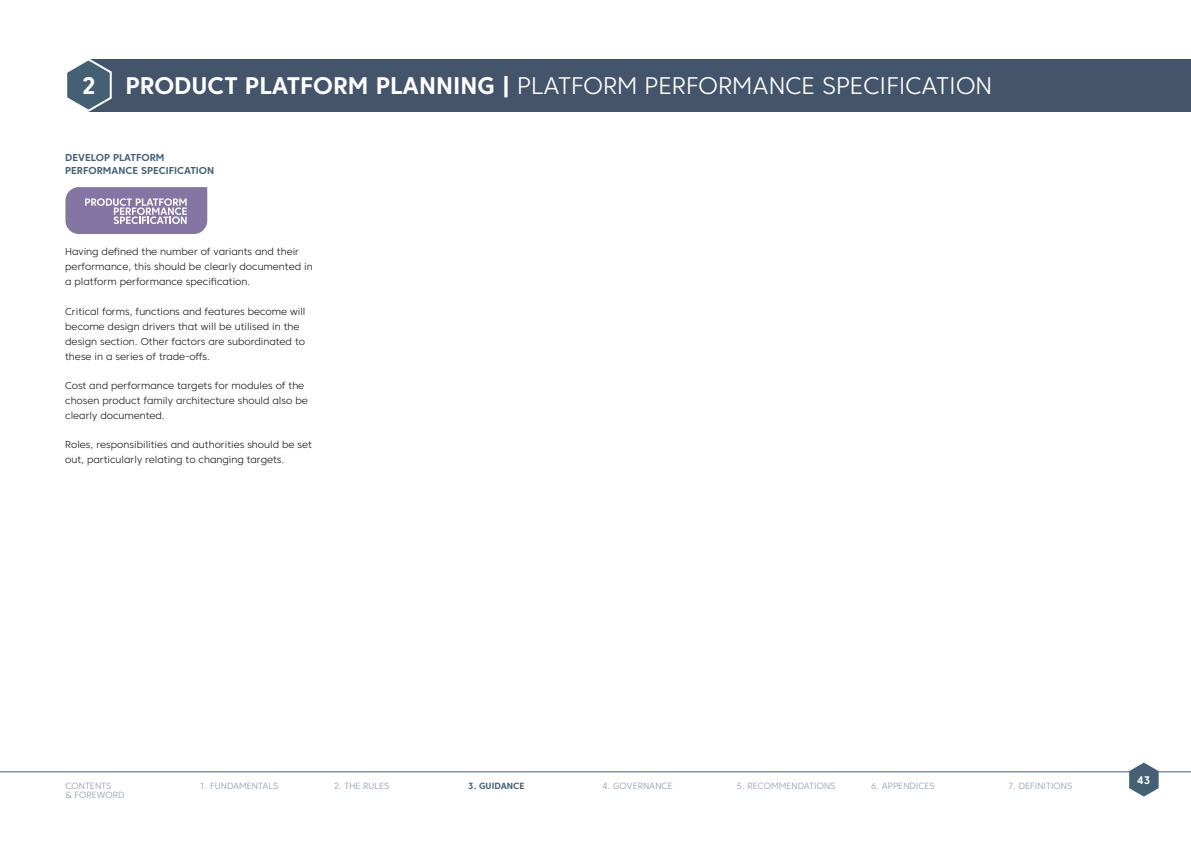
<style>
.page{position:relative;width:1191px;height:842px;background:#fff}
.page>*{position:absolute;margin:0;border:0;box-sizing:border-box;transform-origin:0 0}
.t1{font:300 24px "Core Sans C 35";color:#fff}
.t2{font:700 24px "Core Sans C 65";color:#fff}
.t3{font:700 11px "Core Sans C 65";color:#fff}
.Body_Copy{font:300 10px/15px "Core Sans C 35";color:#231f20}
.PPRB_Heading_4{font:700 10px/13px "Core Sans C 65";color:#455f73}
.t4{font:300 9px/9px "Core Sans C 35";color:#939caa}
.t5{font:700 9px "Core Sans C 65";color:#455f73}
.s1{font-family:"Core Sans C 65";font-weight:700}
</style>
<div class="page">
<hr style="left:0;top:771px;width:1191px;height:1px;background:#455f73">
<svg style="left:1129px;top:763px;width:29px;height:34px"></svg>
<div style="left:88px;top:59px;width:1103px;height:52px;background:#44546a"></div>
<svg style="left:67px;top:59px;width:46px;height:53px"></svg>
<svg style="left:65px;top:187px;width:142px;height:47px"></svg>
<p class="t2" style="left:81px;top:70px;width:16px">2</p>
<p class="t1" style="left:125px;top:70px;width:868px"><span class="s1">PRODUCT PLATFORM PLANNING |</span> PLATFORM PERFORMANCE SPECIFICATION</p>
<p class="PPRB_Heading_4" style="left:65px;top:150px;width:151px">DEVELOP PLATFORM<br>PERFORMANCE SPECIFICATION</p>
<p class="Body_Copy" style="left:65px;top:244px;width:249px">Having defined the number of variants and their performance, this should be clearly documented in a platform performance specification.</p>
<p class="Body_Copy" style="left:65px;top:303px;width:242px">Critical forms, functions and features become will become design drivers that will be utilised in the design section. Other factors are subordinated to these in a series of trade-offs.</p>
<p class="Body_Copy" style="left:65px;top:378px;width:244px">Cost and performance targets for modules of the chosen product family architecture should also be clearly documented.</p>
<p class="Body_Copy" style="left:65px;top:437px;width:248px">Roles, responsibilities and authorities should be set out, particularly relating to changing targets.</p>
<p class="t4" style="left:65px;top:781px;width:60px">CONTENTS<br>&amp; FOREWORD</p>
<p class="t4" style="left:199px;top:781px;width:80px">1. FUNDAMENTALS</p>
<p class="t4" style="left:334px;top:781px;width:57px">2. THE RULES</p>
<p class="t5" style="left:468px;top:780px;width:58px">3. GUIDANCE</p>
<p class="t4" style="left:602px;top:781px;width:72px">4. GOVERNANCE</p>
<p class="t4" style="left:737px;top:781px;width:100px">5. RECOMMENDATIONS</p>
<p class="t4" style="left:871px;top:781px;width:65px">6. APPENDICES</p>
<p class="t4" style="left:1008px;top:781px;width:66px">7. DEFINITIONS</p>
<p class="t3" style="left:1137px;top:773px;width:15px">43</p>
</div>
